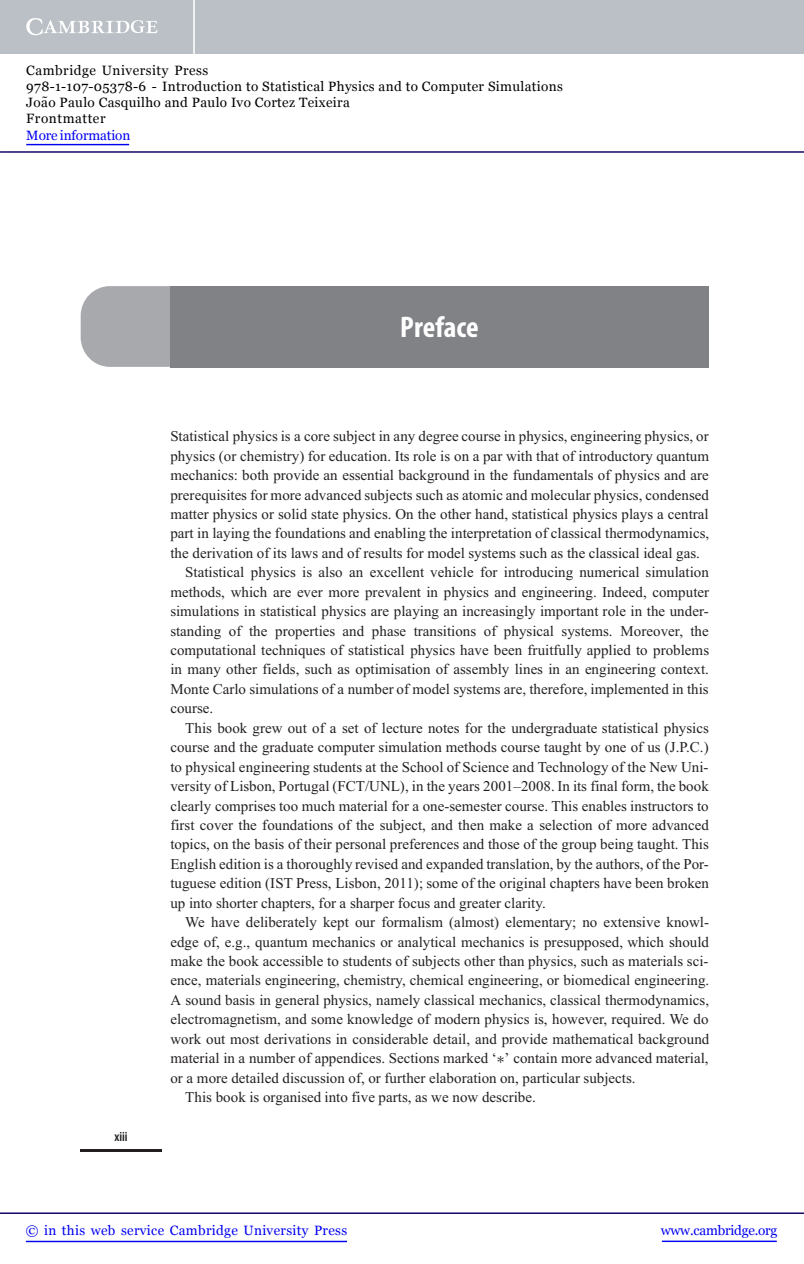
<style>
.page{position:relative;width:804px;height:1264px;background:#fff}
.page>*{position:absolute;margin:0;border:0;box-sizing:border-box;transform-origin:0 0}
.t1{font:700 condensed 29.85px "Myriad Pro";color:#fff}
.t2{font:15px "Times New Roman";letter-spacing:.005em;color:#231f20}
.t3{font:13.5px/16.2px "Georgia";letter-spacing:.025em;color:#000}
.t4{font:13.5px "Georgia";letter-spacing:.025em;color:#0000f1}
.t5{font:13.5px "Georgia";letter-spacing:-.015em;color:#0000f1}
.t6{font:13.5px "Georgia";letter-spacing:-.01em;color:#0000f1}
.t7{font:600 condensed 13.5px "Myriad Pro";color:#231f20}
.s1{font-family:"MTSY"}
</style>
<div class="page">
<svg style="left:81px;top:286px;width:89px;height:81px;background:#acadb1"></svg>
<img style="left:81px;top:1149px;width:80px;height:2px">
<div style="left:0;top:0;width:804px;height:54px;background:#bac0c6"></div>
<svg style="left:26px;top:18px;width:132px;height:17px"></svg>
<hr style="left:193px;top:0;width:2px;height:54px;background:#fff">
<hr style="left:0;top:151px;width:804px;height:2px;background:#150666">
<hr style="left:662px;top:1240px;width:114px;height:2px;background:#0000f1">
<hr style="left:0;top:1212px;width:804px;height:1px;background:#150666">
<hr style="left:26px;top:1240px;width:321px;height:2px;background:#0000f1">
<hr style="left:26px;top:144px;width:103px;height:1px;background:#0000f1">
<p class="t3" style="left:26px;top:62px;width:538px">Cambridge University Press<br>978-1-107-05378-6 - Introduction to Statistical Physics and to Computer Simulations Joao Paulo Casquilho and Paulo Ivo Cortez Teixeira<br>Frontmatter</p>
<p class="t6" style="left:26px;top:127px;width:105px">More information</p>
<p class="t3" style="left:41px;top:94px;width:8px">˜</p>
<h1 class="t1" style="left:400px;top:317px;width:80px">Preface</h1>
<p class="t7" style="left:114px;top:1131px;width:15px">xiii</p>
<p class="t2" style="left:170px;top:431px;width:540px">Statistical physics is a core subject in any degree course in physics, engineering physics, or</p>
<p class="t2" style="left:170px;top:450px;width:540px">physics (or chemistry) for education. Its role is on a par with that of introductory quantum</p>
<p class="t2" style="left:170px;top:470px;width:540px">mechanics: both provide an essential background in the fundamentals of physics and are</p>
<p class="t2" style="left:170px;top:489px;width:540px">prerequisites for more advanced subjects such as atomic and molecular physics, condensed</p>
<p class="t2" style="left:170px;top:508px;width:540px">matter physics or solid state physics. On the other hand, statistical physics plays a central</p>
<p class="t2" style="left:170px;top:528px;width:540px">part in laying the foundations and enabling the interpretation of classical thermodynamics,</p>
<p class="t2" style="left:170px;top:547px;width:531px">the derivation of its laws and of results for model systems such as the classical ideal gas.</p>
<p class="t2" style="left:185px;top:567px;width:525px">Statistical physics is also an excellent vehicle for introducing numerical simulation</p>
<p class="t2" style="left:170px;top:586px;width:540px">methods, which are ever more prevalent in physics and engineering. Indeed, computer</p>
<p class="t2" style="left:170px;top:605px;width:540px">simulations in statistical physics are playing an increasingly important role in the under-</p>
<p class="t2" style="left:170px;top:625px;width:540px">standing of the properties and phase transitions of physical systems. Moreover, the</p>
<p class="t2" style="left:170px;top:644px;width:540px">computational techniques of statistical physics have been fruitfully applied to problems</p>
<p class="t2" style="left:170px;top:664px;width:540px">in many other fields, such as optimisation of assembly lines in an engineering context.</p>
<p class="t2" style="left:170px;top:683px;width:540px">Monte Carlo simulations of a number of model systems are, therefore, implemented in this</p>
<p class="t2" style="left:170px;top:703px;width:44px">course.</p>
<p class="t2" style="left:185px;top:722px;width:525px">This book grew out of a set of lecture notes for the undergraduate statistical physics</p>
<p class="t2" style="left:170px;top:742px;width:540px">course and the graduate computer simulation methods course taught by one of us (J.P.C.)</p>
<p class="t2" style="left:170px;top:761px;width:540px">to physical engineering students at the School of Science and Technology of the New Uni-</p>
<p class="t2" style="left:170px;top:780px;width:540px">versity of Lisbon, Portugal (FCT/UNL), in the years 2001–2008. In its final form, the book</p>
<p class="t2" style="left:170px;top:800px;width:540px">clearly comprises too much material for a one-semester course. This enables instructors to</p>
<p class="t2" style="left:170px;top:819px;width:540px">first cover the foundations of the subject, and then make a selection of more advanced</p>
<p class="t2" style="left:170px;top:839px;width:540px">topics, on the basis of their personal preferences and those of the group being taught. This</p>
<p class="t2" style="left:170px;top:858px;width:540px">English edition is a thoroughly revised and expanded translation, by the authors, of the Por-</p>
<p class="t2" style="left:170px;top:877px;width:540px">tuguese edition (IST Press, Lisbon, 2011); some of the original chapters have been broken</p>
<p class="t2" style="left:170px;top:897px;width:377px">up into shorter chapters, for a sharper focus and greater clarity.</p>
<p class="t2" style="left:185px;top:916px;width:525px">We have deliberately kept our formalism (almost) elementary; no extensive knowl-</p>
<p class="t2" style="left:170px;top:936px;width:540px">edge of, e.g., quantum mechanics or analytical mechanics is presupposed, which should</p>
<p class="t2" style="left:170px;top:955px;width:539px">make the book accessible to students of subjects other than physics, such as materials sci-</p>
<p class="t2" style="left:170px;top:975px;width:540px">ence, materials engineering, chemistry, chemical engineering, or biomedical engineering.</p>
<p class="t2" style="left:170px;top:994px;width:540px">A sound basis in general physics, namely classical mechanics, classical thermodynamics,</p>
<p class="t2" style="left:170px;top:1014px;width:540px">electromagnetism, and some knowledge of modern physics is, however, required. We do</p>
<p class="t2" style="left:170px;top:1033px;width:540px">work out most derivations in considerable detail, and provide mathematical background</p>
<p class="t2" style="left:170px;top:1052px;width:540px">material in a number of appendices. Sections marked ‘<span class="s1">∗</span>’ contain more advanced material,</p>
<p class="t2" style="left:170px;top:1072px;width:467px">or a more detailed discussion of, or further elaboration on, particular subjects.</p>
<p class="t2" style="left:185px;top:1091px;width:352px">This book is organised into five parts, as we now describe.</p>
<p class="t4" style="left:26px;top:1222px;width:323px">© in this web service Cambridge University Press</p>
<p class="t5" style="left:661px;top:1222px;width:118px">www.cambridge.org</p>
</div>
